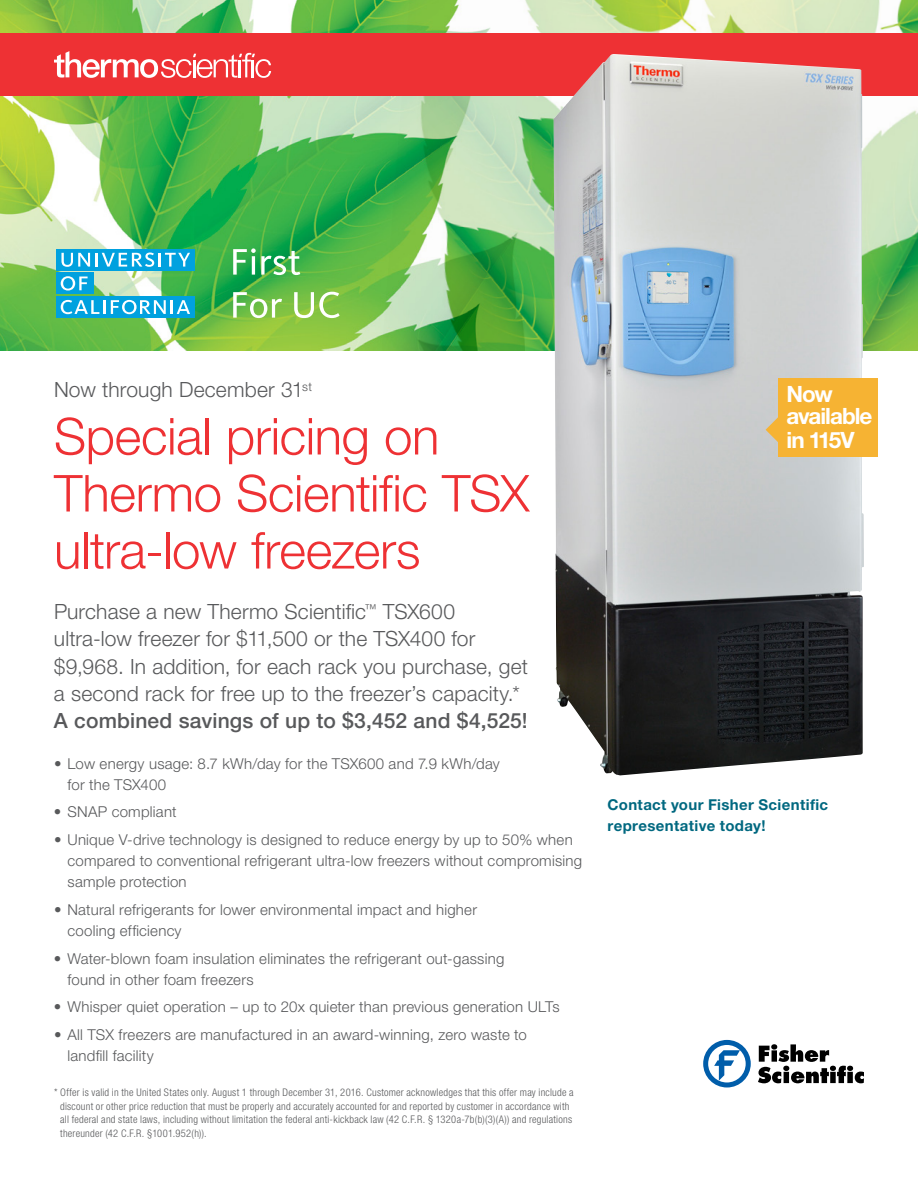
<style>
.page{position:relative;width:918px;height:1188px;background:#fff}
.page>*{position:absolute;margin:0;border:0;box-sizing:border-box;transform-origin:0 0}
.t1{font:300 51px/57px "Helvetica Neue LT Std";letter-spacing:-.01em;color:#ee3134}
.t2{font:700 22.5px/23.2px "Helvetica Neue LT Std";letter-spacing:-.045em;color:#fff}
.t3{font:300 21px/27px "Helvetica Neue LT Std";letter-spacing:.01em;color:#58595b}
.t4{font:500 21px "Helvetica Neue LT Std";letter-spacing:.01em;color:#58595b}
.t5{font:300 15px/21px "Helvetica Neue LT Std";letter-spacing:.015em;color:#58595b}
.t6{font:700 15px/21px "Helvetica Neue LT Std";letter-spacing:.025em;color:#006880}
.t7{font:300 condensed 10.5px/13.5px "Helvetica Neue LT Std";letter-spacing:.025em;color:#58595b}
</style>
<div class="page">
<img style="left:575px;top:0;width:343px;height:351px">
<svg style="left:524px;top:0;width:51px;height:351px;background:#84c87f"></svg>
<img style="left:0;top:0;width:524px;height:351px">
<div style="left:56px;top:273px;width:38px;height:21px;background:#00a1df"></div>
<div style="left:56px;top:249px;width:139px;height:21px;background:#00a1df"></div>
<div style="left:56px;top:296px;width:139px;height:22px;background:#00a1df"></div>
<svg style="left:61px;top:253px;width:29px;height:14px"></svg>
<svg style="left:96px;top:253px;width:94px;height:14px"></svg>
<svg style="left:61px;top:300px;width:38px;height:14px"></svg>
<hr style="left:103px;top:300px;width:3px;height:14px;background:#fff">
<svg style="left:111px;top:300px;width:79px;height:14px"></svg>
<svg style="left:61px;top:276px;width:27px;height:15px"></svg>
<svg style="left:233px;top:248px;width:67px;height:27px"></svg>
<svg style="left:233px;top:292px;width:49px;height:26px"></svg>
<svg style="left:294px;top:292px;width:46px;height:26px"></svg>
<svg style="left:703px;top:1040px;width:48px;height:47px"></svg>
<svg style="left:758px;top:1044px;width:106px;height:39px"></svg>
<div style="left:0;top:33px;width:918px;height:63px;background:#ee3134"></div>
<svg style="left:54px;top:51px;width:217px;height:27px"></svg>
<img style="left:554px;top:54px;width:310px;height:722px">
<div style="left:778px;top:378px;width:100px;height:79px;background:#f6b333"></div>
<svg style="left:766px;top:414px;width:12px;height:32px"></svg>
<h3 class="t3" style="left:54px;top:376px;width:260px">Now through December 31<sup>st</sup></h3>
<h1 class="t1" style="left:54px;top:407px;width:477px">Special pricing on<br>Thermo Scientific TSX ultra-low freezers</h1>
<h3 class="t3" style="left:54px;top:598px;width:475px">Purchase a new Thermo Scientific<sup>™</sup> TSX600 ultra-low freezer for $11,500 or the TSX400 for $9,968. In addition, for each rack you purchase, get a second rack for free up to the freezer’s capacity.*</h3>
<h3 class="t4" style="left:54px;top:708px;width:475px">A combined savings of up to $3,452 and $4,525!</h3>
<p class="t5" style="left:67px;top:753px;width:434px;text-indent:-13px">• Low energy usage: 8.7 kWh/day for the TSX600 and 7.9 kWh/day for the TSX400</p>
<p class="t5" style="left:54px;top:801px;width:124px">• SNAP compliant</p>
<p class="t5" style="left:68px;top:829px;width:516px;text-indent:-14px">• Unique V-drive technology is designed to reduce energy by up to 50% when compared to conventional refrigerant ultra-low freezers without compromising sample protection</p>
<p class="t5" style="left:67px;top:899px;width:411px;text-indent:-13px">• Natural refrigerants for lower environmental impact and higher cooling efficiency</p>
<p class="t5" style="left:67px;top:948px;width:438px;text-indent:-14px">• Water-blown foam insulation eliminates the refrigerant out-gassing found in other foam freezers</p>
<p class="t5" style="left:54px;top:996px;width:507px">• Whisper quiet operation – up to 20x quieter than previous generation ULTs</p>
<p class="t5" style="left:68px;top:1024px;width:461px;text-indent:-14px">• All TSX freezers are manufactured in an award-winning, zero waste to landfill facility</p>
<p class="t7" style="left:60px;top:1086px;width:515px;text-indent:-6px">* Offer is valid in the United States only. August 1 through December 31, 2016. Customer acknowledges that this offer may include a discount or other price reduction that must be properly and accurately accounted for and reported by customer in accordance with all federal and state laws, including without limitation the federal anti-kickback law (42 C.F.R. § 1320a-7b(b)(3)(A)) and regulations thereunder (42 C.F.R. §1001.952(h)).</p>
<h2 class="t2" style="left:787px;top:381px;width:87px">Now available in 115V</h2>
<p class="t6" style="left:608px;top:794px;width:222px">Contact your Fisher Scientific representative today!</p>
</div>
